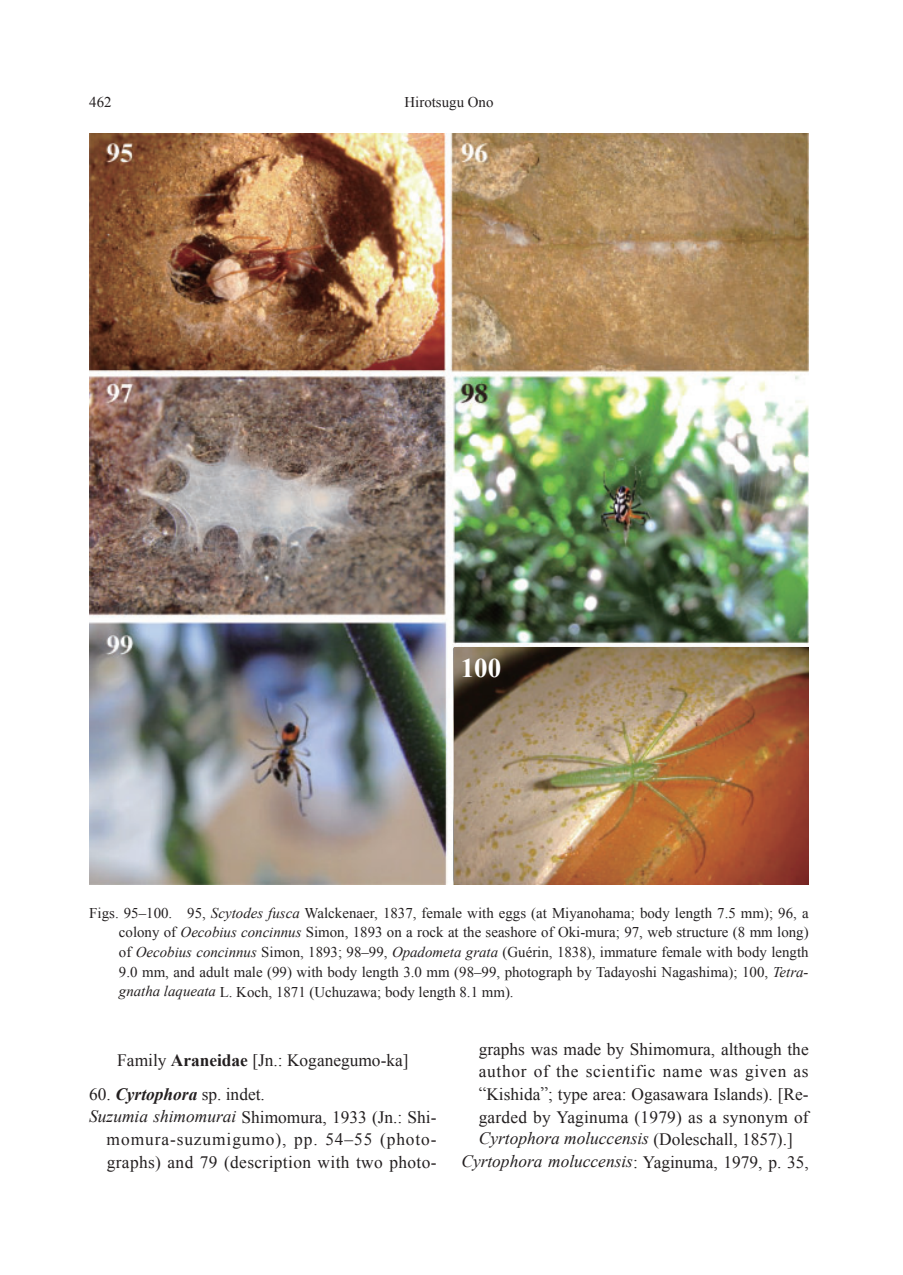
<style>
.page{position:relative;width:903px;height:1275px;background:#fff}
.page>*{position:absolute;margin:0;border:0;box-sizing:border-box;transform-origin:0 0}
.t1{font:700 26.95px "Times New Roman";color:#fff}
.t2{font:17.32px "Times New Roman";letter-spacing:.01em;color:#231f20}
.t3{font:italic 17.32px "Times New Roman";color:#231f20}
.t4{font:17.32px "Times New Roman";letter-spacing:.04em;color:#231f20}
.t5{font:17.32px "Times New Roman";letter-spacing:.055em;color:#231f20}
.t6{font:14.88px/19.8px "Times New Roman";color:#231f20;text-align:justify}
.s1{font-style:italic}
.s2{font-weight:700}
.s3{font-weight:700;font-style:italic}
.s4{font-style:normal}
</style>
<div class="page">
<img style="left:89px;top:134px;width:720px;height:751px">
<img style="left:454px;top:648px;width:355px;height:237px">
<p class="t6" style="left:89px;top:92px;width:24px">462</p>
<p class="t6" style="left:404px;top:92px;width:90px">Hirotsugu Ono</p>
<h1 class="t1" style="left:461px;top:653px;width:42px">100</h1>
<p class="t6" style="left:119px;top:903px;width:691px;text-indent:-30px">Figs. 95–100. 95, <span class="s1">Scytodes fusca</span> Walckenaer, 1837, female with eggs (at Miyanohama; body length 7.5 mm); 96, a colony of <span class="s1">Oecobius concinnus</span> Simon, 1893 on a rock at the seashore of Oki-mura; 97, web structure (8 mm long) of <span class="s1">Oecobius concinnus</span> Simon, 1893; 98–99, <span class="s1">Opadometa grata</span> (Guérin, 1838), immature female with body length 9.0 mm, and adult male (99) with body length 3.0 mm (98–99, photograph by Tadayoshi Nagashima); 100, <span class="s1">Tetra&shy;gnatha laqueata</span> L. Koch, 1871 (Uchuzawa; body length 8.1 mm).</p>
<p class="t2" style="left:117px;top:1050px;width:293px">Family <span class="s2">Araneidae</span> [Jn.: Koganegumo-ka]</p>
<p class="t2" style="left:89px;top:1084px;width:177px">60. <span class="s3">Cyrtophora</span> sp. indet.</p>
<p class="t2" style="left:89px;top:1107px;width:349px"><span class="s1">Suzumia shimomurai</span> Shimomura, 1933 (Jn.: Shi-</p>
<p class="t5" style="left:107px;top:1130px;width:331px">momura-suzumigumo), pp. 54–55 (photo-</p>
<p class="t2" style="left:107px;top:1152px;width:331px">graphs) and 79 (description with two photo-</p>
<p class="t2" style="left:479px;top:1039px;width:331px">graphs was made by Shimomura, although the</p>
<p class="t4" style="left:479px;top:1062px;width:331px">author of the scientific name was given as</p>
<p class="t2" style="left:479px;top:1084px;width:331px">“Kishida”; type area: Ogasawara Islands). [Re-</p>
<p class="t2" style="left:479px;top:1107px;width:331px">garded by Yaginuma (1979) as a synonym of</p>
<p class="t3" style="left:479px;top:1129px;width:315px">Cyrtophora moluccensis <span class="s4">(Doleschall, 1857).]</span></p>
<p class="t3" style="left:461px;top:1151px;width:349px">Cyrtophora moluccensis<span class="s4">: Yaginuma, 1979, p. 35,</span></p>
</div>
